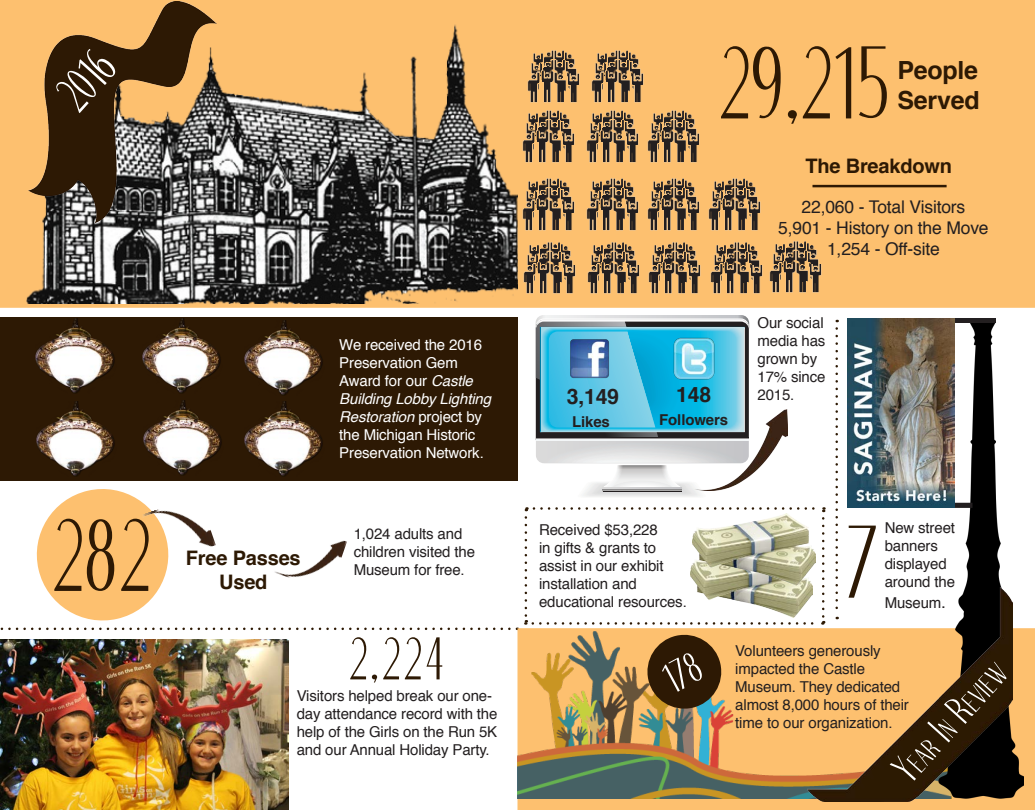
<style>
.page{position:relative;width:1035px;height:810px;background:#fff}
.page>*{position:absolute;margin:0;border:0;box-sizing:border-box;transform-origin:0 0}
.t1{font:90px "Nite Club";letter-spacing:.01em;color:#2d1904}
.t2{font:52.5px "Nite Club";color:#2d1904}
.t3{font:45px "Nite Club";color:#fff}
.t4{font:36.25px "Nite Club";color:#fff}
.t5{font:700 25px/30px "Helvetica";letter-spacing:-.01em;color:#2d1904}
.t6{font:700 21.25px "Helvetica";letter-spacing:-.01em;color:#231f20}
.t7{font:700 20px/24px "Helvetica";letter-spacing:-.01em;color:#2d1904;text-align:center}
.t8{font:17.5px/21px "Helvetica";letter-spacing:-.01em;color:#231f20;text-align:center}
.t9{font:15px/18px "Helvetica";letter-spacing:-.01em;color:#231f20}
.t10{font:15px/18px "Helvetica";letter-spacing:-.01em;color:#fff}
.t11{font:700 15px "Helvetica";letter-spacing:-.01em;color:#231f20}
.s1{font-style:italic}
.s2{font-size:17.5px}
</style>
<div class="page">
<div style="left:0;top:0;width:1035px;height:308px;background:#fdc06f"></div>
<img style="left:0;top:639px;width:289px;height:171px">
<div style="left:0;top:317px;width:518px;height:164px;background:#2d1904"></div>
<img style="left:244px;top:320px;width:79px;height:75px">
<img style="left:142px;top:319px;width:79px;height:74px">
<img style="left:35px;top:319px;width:80px;height:74px">
<img style="left:244px;top:401px;width:79px;height:75px">
<img style="left:143px;top:401px;width:79px;height:74px">
<img style="left:36px;top:401px;width:79px;height:75px">
<img style="left:0;top:0;width:518px;height:303px">
<img style="left:29px;top:2px;width:187px;height:221px">
<svg style="left:0;top:489px;width:509px;height:141px"></svg>
<div style="left:517px;top:628px;width:518px;height:182px;background:#fdc06f"></div>
<img style="left:518px;top:632px;width:290px;height:167px">
<img style="left:581px;top:100px;width:123px;height:67px">
<img style="left:518px;top:100px;width:61px;height:135px">
<img style="left:581px;top:168px;width:184px;height:67px">
<img style="left:583px;top:231px;width:243px;height:68px">
<img style="left:519px;top:232px;width:61px;height:67px">
<svg style="left:535px;top:315px;width:214px;height:182px"></svg>
<img style="left:671px;top:336px;width:45px;height:45px">
<img style="left:569px;top:338px;width:41px;height:41px">
<img style="left:955px;top:323px;width:69px;height:476px">
<div style="left:907px;top:503px;width:65px;height:5px;background:#231f20"></div>
<img style="left:808px;top:587px;width:204px;height:215px">
<img style="left:587px;top:41px;width:61px;height:67px">
<img style="left:523px;top:41px;width:61px;height:67px">
<img style="left:694px;top:409px;width:93px;height:82px">
<svg style="left:534px;top:507px;width:291px;height:5px"></svg>
<svg style="left:525px;top:517px;width:2px;height:108px"></svg>
<svg style="left:533px;top:518px;width:291px;height:107px"></svg>
<svg style="left:835px;top:328px;width:3px;height:291px"></svg>
<div style="left:812px;top:185px;width:135px;height:2px;border:1px solid #2e1904"></div>
<img style="left:693px;top:514px;width:122px;height:72px">
<hr style="left:954px;top:319px;width:42px;height:4px;background:#231f20">
<img style="left:847px;top:319px;width:108px;height:189px">
<svg style="left:644px;top:631px;width:81px;height:81px;background:#6b4f29"></svg>
<h3 class="t3" style="left:48px;top:85px;width:62px;rotate:-48deg">2016</h3>
<h1 class="t1" style="left:54px;top:506px;width:100px">282</h1>
<h3 class="t7" style="left:186px;top:547px;width:116px">Free Passes<br>Used</h3>
<p class="t10" style="left:339px;top:337px;width:153px">We received the 2016<br>Preservation Gem<br>Award for our <span class="s1">Castle<br>Building Lobby Lighting<br>Restoration</span> project by the Michigan Historic<br>Preservation Network.</p>
<p class="t9" style="left:354px;top:526px;width:123px">1,024 adults and children visited the<br>Museum for free.</p>
<h2 class="t2" style="left:350px;top:630px;width:96px">2,224</h2>
<p class="t9" style="left:297px;top:688px;width:202px">Visitors helped break our one&shy;day attendance record with the help of the Girls on the Run 5K and our Annual Holiday Party.</p>
<h1 class="t1" style="left:721px;top:34px;width:172px">29,215</h1>
<h3 class="t5" style="left:898px;top:57px;width:84px">People<br>Served</h3>
<h3 class="t7" style="left:805px;top:155px;width:148px">The Breakdown</h3>
<h3 class="t6" style="left:567px;top:387px;width:54px">3,149</h3>
<h3 class="t6" style="left:676px;top:386px;width:37px">148</h3>
<p class="t11" style="left:572px;top:415px;width:39px">Likes</p>
<p class="t11" style="left:659px;top:414px;width:70px">Followers</p>
<p class="t8" style="left:778px;top:198px;width:212px">22,060 - Total Visitors<br>5,901 - History on the Move<br>1,254 - Off-site</p>
<p class="t9" style="left:758px;top:315px;width:69px">Our social media has grown by<br>17% since<br>2015.</p>
<p class="t9" style="left:539px;top:522px;width:149px">Received $53,228<br>in gifts &amp; grants to assist in our exhibit installation and educational resources.</p>
<h1 class="t1" style="left:849px;top:513px;width:33px">7</h1>
<p class="t9" style="left:885px;top:520px;width:72px">New street banners displayed around the</p>
<p class="t9" style="left:885px;top:595px;width:63px">Museum<span class="s2">.</span></p>
<p class="t9" style="left:735px;top:643px;width:175px">Volunteers generously impacted the Castle<br>Museum. They dedicated almost 8,000 hours of their time to our organization.</p>
<h3 class="t4" style="left:886px;top:761px;width:150px;rotate:-48deg">Year In Review</h3>
</div>
